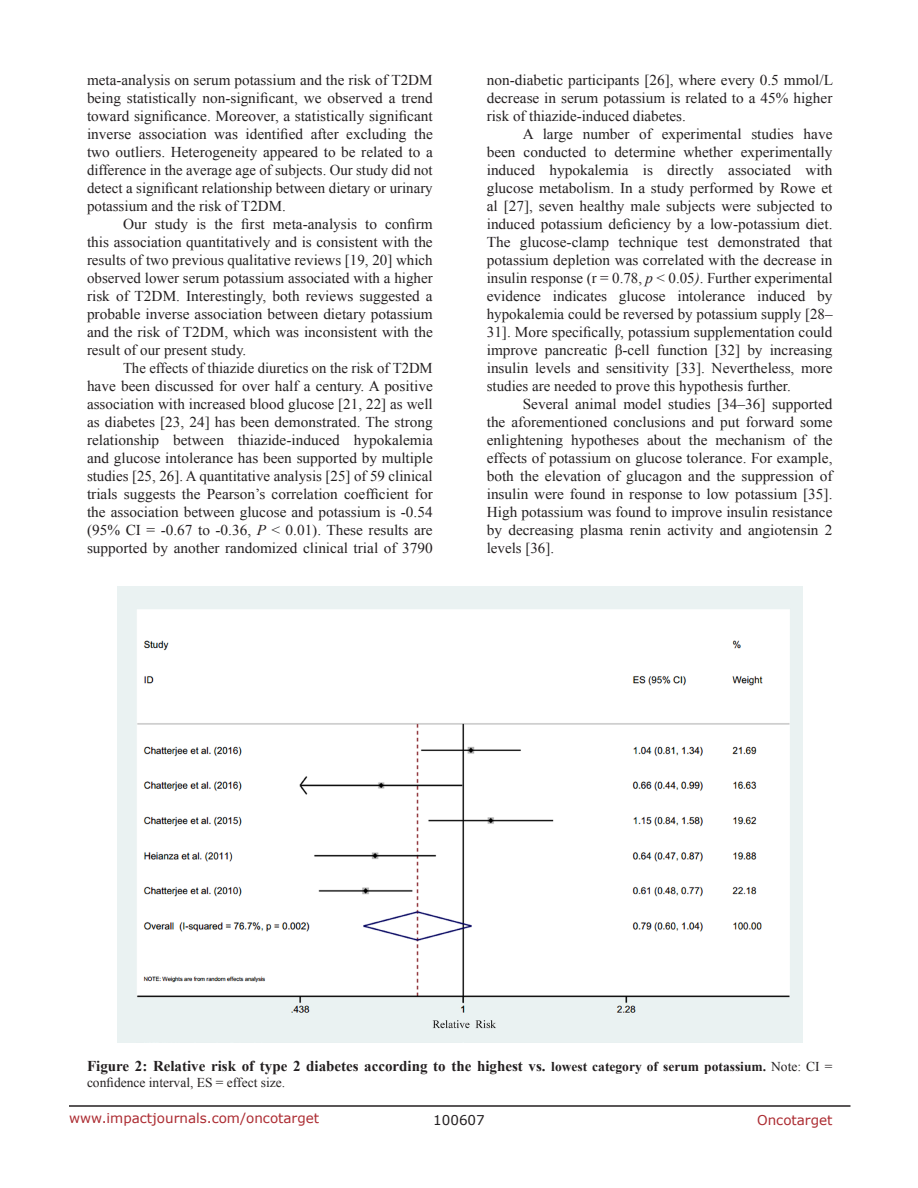
<style>
.page{position:relative;width:918px;height:1188px;background:#fff}
.page>*{position:absolute;margin:0;border:0;box-sizing:border-box;transform-origin:0 0}
.BodyText{font:15px/18px "Times New Roman";color:#231f20;text-align:justify}
.FigureText{font:700 15px "Times New Roman";color:#231f20}
.t1{font:13.5px "Verdana";color:#ac2b31}
.FigureText-2{font:13.5px "Times New Roman";color:#231f20}
.t2{font:13.5px "Verdana";color:#231f20}
.s1{font-style:italic}
.s2{font-size:13.5px}
.s3{font-weight:400;font-size:13.5px}
</style>
<div class="page">
<hr style="left:69px;top:1105px;width:781px;height:2px;background:#231f20">
<img style="left:117px;top:587px;width:685px;height:455px">
<p class="BodyText" style="left:87px;top:71px;width:347px">meta-analysis on serum potassium and the risk of T2DM being statistically non-significant, we observed a trend toward significance. Moreover, a statistically significant inverse association was identified after excluding the two outliers. Heterogeneity appeared to be related to a difference in the average age of subjects. Our study did not detect a significant relationship between dietary or urinary potassium and the risk of T2DM.</p>
<p class="BodyText" style="left:87px;top:215px;width:347px;text-indent:36px">Our study is the first meta-analysis to confirm this association quantitatively and is consistent with the results of two previous qualitative reviews [19, 20] which observed lower serum potassium associated with a higher risk of T2DM. Interestingly, both reviews suggested a probable inverse association between dietary potassium and the risk of T2DM, which was inconsistent with the result of our present study.</p>
<p class="BodyText" style="left:87px;top:359px;width:347px;text-indent:36px">The effects of thiazide diuretics on the risk of T2DM have been discussed for over half a century. A positive association with increased blood glucose [21, 22] as well as diabetes [23, 24] has been demonstrated. The strong relationship between thiazide-induced hypokalemia and glucose intolerance has been supported by multiple studies [25, 26]. A quantitative analysis [25] of 59 clinical trials suggests the Pearson’s correlation coefficient for the association between glucose and potassium is -0.54 (95% CI = -0.67 to -0.36, <span class="s1">P</span> &lt; 0.01). These results are supported by another randomized clinical trial of 3790</p>
<p class="BodyText" style="left:487px;top:71px;width:348px">non-diabetic participants [26], where every 0.5 mmol/L decrease in serum potassium is related to a 45% higher risk of thiazide-induced diabetes.</p>
<p class="BodyText" style="left:487px;top:125px;width:347px;text-indent:36px">A large number of experimental studies have been conducted to determine whether experimentally induced hypokalemia is directly associated with glucose metabolism. In a study performed by Rowe et al [27], seven healthy male subjects were subjected to induced potassium deficiency by a low-potassium diet.<br>The glucose-clamp technique test demonstrated that potassium depletion was correlated with the decrease in insulin response (r = 0.78, <span class="s1">p</span> &lt; 0.05<span class="s1">)</span>. Further experimental evidence indicates glucose intolerance induced by hypokalemia could be reversed by potassium supply [28– 31]. More specifically, potassium supplementation could improve pancreatic β-cell function [32] by increasing insulin levels and sensitivity [33]. Nevertheless, more studies are needed to prove this hypothesis further.</p>
<p class="BodyText" style="left:487px;top:395px;width:347px;text-indent:36px">Several animal model studies [34–36] supported the aforementioned conclusions and put forward some enlightening hypotheses about the mechanism of the effects of potassium on glucose tolerance. For example, both the elevation of glucagon and the suppression of insulin were found in response to low potassium [35].<br>High potassium was found to improve insulin resistance by decreasing plasma renin activity and angiotensin 2 levels [36].</p>
<p class="FigureText" style="left:87px;top:1056px;width:747px">Figure 2: Relative risk of type 2 diabetes according to the highest vs. <span class="s2">lowest category of serum potassium.</span> <span class="s3">Note: CI =</span></p>
<p class="FigureText-2" style="left:87px;top:1074px;width:200px">confidence interval, ES = effect size.</p>
<p class="t1" style="left:69px;top:1109px;width:252px">www.impactjournals.com/oncotarget</p>
<p class="t2" style="left:433px;top:1111px;width:53px">100607</p>
<p class="t1" style="left:757px;top:1111px;width:77px">Oncotarget</p>
</div>
